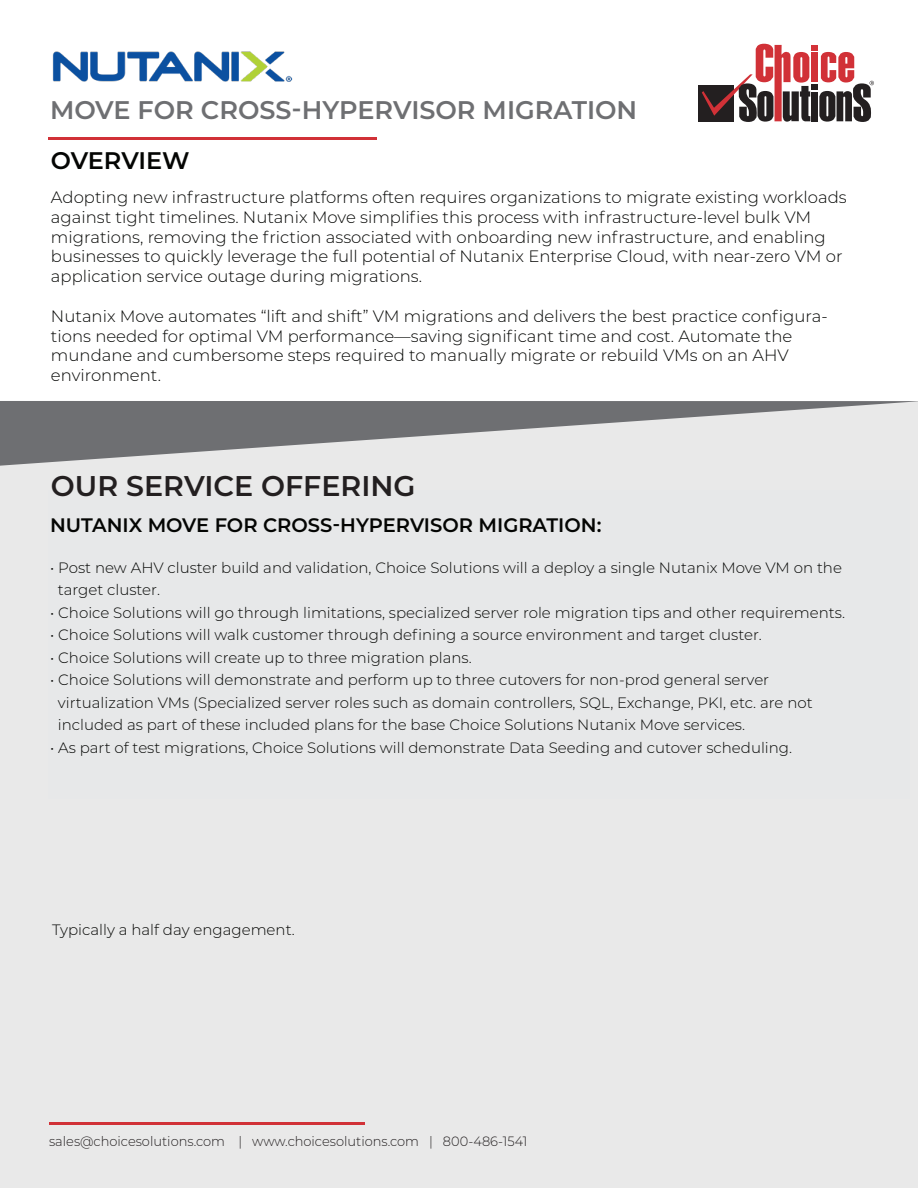
<style>
.page{position:relative;width:918px;height:1188px;background:#fff}
.page>*{position:absolute;margin:0;border:0;box-sizing:border-box;transform-origin:0 0}
.t1{font:600 28.5px "Montserrat";color:#231f20}
.t2{font:600 25.5px "Montserrat";color:#6e6f72}
.t3{font:600 24px "Montserrat";letter-spacing:-.01em;color:#040503}
.t4{font:600 19.5px "Montserrat";color:#040503}
.t5{font:300 16.5px/19.8px "Montserrat";color:#040503}
.t6{font:300 15px/22.5px "Montserrat";color:#040503}
.t7{font:300 13.5px "Montserrat";color:#231f20;scale:.96 1}
</style>
<div class="page">
<div style="left:0;top:401px;width:918px;height:787px;background:#e9e9e9"></div>
<hr style="left:49px;top:138px;width:328px;height:2px;background:#d13137">
<div style="left:698px;top:85px;width:36px;height:37px;background:#231f20"></div>
<svg style="left:702px;top:44px;width:172px;height:78px"></svg>
<hr style="left:49px;top:1122px;width:316px;height:2px;background:#d13137">
<img style="left:52px;top:51px;width:241px;height:31px">
<svg style="left:0;top:401px;width:918px;height:65px"></svg>
<h2 class="t2" style="left:50px;top:92px;width:589px">MOVE FOR CROSS-HYPERVISOR MIGRATION</h2>
<h3 class="t3" style="left:51px;top:143px;width:140px">OVERVIEW</h3>
<p class="t5" style="left:51px;top:187px;width:797px">Adopting new infrastructure platforms often requires organizations to migrate existing workloads against tight timelines. Nutanix Move simplifies this process with infrastructure-level bulk VM migrations, removing the friction associated with onboarding new infrastructure, and enabling businesses to quickly leverage the full potential of Nutanix Enterprise Cloud, with near-zero VM or application service outage during migrations.</p>
<p class="t5" style="left:51px;top:306px;width:778px">Nutanix Move automates “lift and shift” VM migrations and delivers the best practice configura&shy;tions needed for optimal VM performance—saving significant time and cost. Automate the mundane and cumbersome steps required to manually migrate or rebuild VMs on an AHV environment.</p>
<h1 class="t1" style="left:51px;top:466px;width:366px">OUR SERVICE OFFERING</h1>
<h3 class="t4" style="left:50px;top:512px;width:553px">NUTANIX MOVE FOR CROSS-HYPERVISOR MIGRATION:</h3>
<p class="t6" style="left:58px;top:556px;width:786px;text-indent:-8px">• Post new AHV cluster build and validation, Choice Solutions will a deploy a single Nutanix Move VM on the target cluster.</p>
<p class="t6" style="left:50px;top:601px;width:796px">• Choice Solutions will go through limitations, specialized server role migration tips and other requirements.</p>
<p class="t6" style="left:50px;top:623px;width:713px">• Choice Solutions will walk customer through defining a source environment and target cluster.</p>
<p class="t6" style="left:50px;top:646px;width:423px">• Choice Solutions will create up to three migration plans.</p>
<p class="t6" style="left:58px;top:668px;width:756px;text-indent:-8px">• Choice Solutions will demonstrate and perform up to three cutovers for non-prod general server virtualization VMs (Specialized server roles such as domain controllers, SQL, Exchange, PKI, etc. are not included as part of these included plans for the base Choice Solutions Nutanix Move services.</p>
<p class="t6" style="left:50px;top:736px;width:744px">• As part of test migrations, Choice Solutions will demonstrate Data Seeding and cutover scheduling.</p>
<p class="t6" style="left:52px;top:918px;width:244px">Typically a half day engagement.</p>
<p class="t7" style="left:49px;top:1132px;width:500px">sales@choicesolutions.com | www.choicesolutions.com | 800-486-1541</p>
</div>
